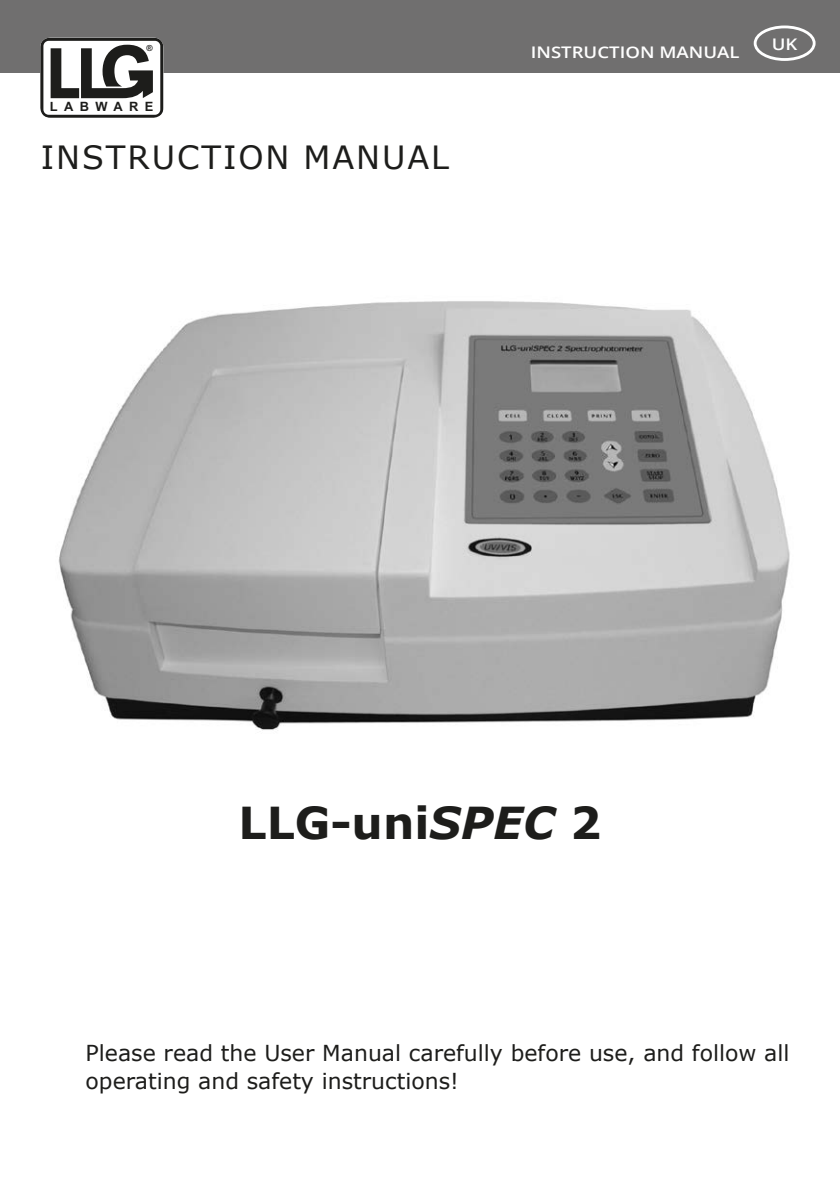
<style>
.page{position:relative;width:840px;height:1191px;background:#fff}
.page>*{position:absolute;margin:0;border:0;box-sizing:border-box;transform-origin:0 0}
.t1{font:700 44px "Verdana";color:#1d1d1b}
.t2{font:32px "Verdana";letter-spacing:.06em;color:#1d1d1b}
.t3{font:22px/28px "Verdana";color:#1d1d1b}
.t4{font:600 16px "Open Sans";color:#fff;scale:1.16 1}
.t5{font:700 12.8px "Arial";letter-spacing:.5em;color:#1d1d1b}
.t6{font:700 8.4px "Arial";color:#1d1d1b}
.s1{font-style:italic}
</style>
<div class="page">
<div style="left:0;top:0;width:839px;height:72px;background:#706f6f"></div>
<svg style="left:40px;top:38px;width:123px;height:80px"></svg>
<img style="left:58px;top:301px;width:732px;height:430px">
<div style="left:753px;top:26px;width:62px;height:35px;border:3px solid #fff;border-radius:50%"></div>
<p class="t6" style="left:146px;top:42px;width:8px">®</p>
<p class="t5" style="left:50px;top:98px;width:105px">LABWARE</p>
<h2 class="t2" style="left:41px;top:135px;width:409px">INSTRUCTION MANUAL</h2>
<p class="t4" style="left:530px;top:41px;width:181px">INSTRUCTION MANUAL</p>
<p class="t4" style="left:771px;top:33px;width:24px">UK</p>
<h1 class="t1" style="left:238px;top:792px;width:364px">LLG-uni<span class="s1">SPEC</span> 2</h1>
<p class="t3" style="left:86px;top:1038px;width:705px">Please read the User Manual carefully before use, and follow all operating and safety instructions!</p>
</div>
